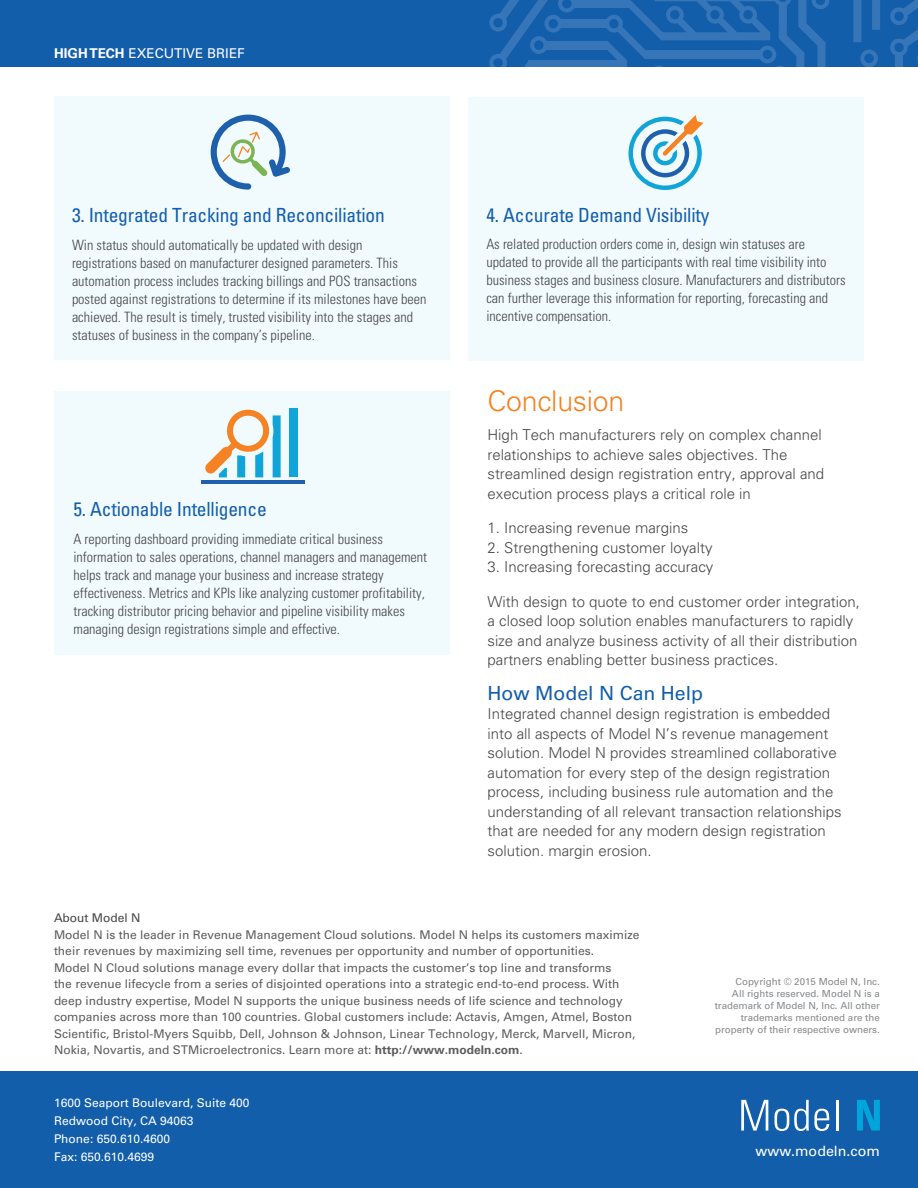
<style>
.page{position:relative;width:918px;height:1188px;background:#fff}
.page>*{position:absolute;margin:0;border:0;box-sizing:border-box;transform-origin:0 0}
.t1{font:300 28.5px "Univers LT Std";letter-spacing:-.01em;color:#f48220}
.t2{font:condensed 19.5px "Univers LT Std";letter-spacing:-.01em;color:#135eab}
.t3{font:19.5px "Univers LT Std";color:#135eab}
.t4{font:300 15px/19.5px "Univers LT Std";color:#454646}
.t5{font:300 condensed 14.25px/18px "Univers LT Std";color:#454646}
.t6{font:14.25px "Univers LT Std";color:#fff}
.t7{font:13.5px "Univers LT Std";color:#fff}
.t8{font:12px/16.5px "Univers LT Std";color:#5f5d5c}
.t9{font:12px/18px "Univers LT Std";color:#fff}
.t10{font:12px "Univers LT Std";color:#454646}
.t11{font:9.75px/12px "Univers LT Std";color:#86888b;text-align:right}
.s1{font-weight:700}
</style>
<div class="page">
<div style="left:0;top:0;width:918px;height:67px;background:#135eab"></div>
<div style="left:54px;top:97px;width:395px;height:263px;background:#f1fafd"></div>
<div style="left:54px;top:391px;width:395px;height:264px;background:#f1fafd"></div>
<svg style="left:211px;top:115px;width:79px;height:75px"></svg>
<div style="left:0;top:1071px;width:918px;height:117px;background:#135eab"></div>
<svg style="left:741px;top:1100px;width:27px;height:31px"></svg>
<svg style="left:775px;top:1100px;width:54px;height:31px"></svg>
<hr style="left:836px;top:1100px;width:2px;height:31px;background:#fff">
<svg style="left:857px;top:1100px;width:23px;height:31px"></svg>
<hr style="left:201px;top:480px;width:104px;height:4px;background:#1e60ac">
<div style="left:289px;top:409px;width:8px;height:68px;background:#11a4d9"></div>
<svg style="left:205px;top:409px;width:76px;height:68px"></svg>
<div style="left:468px;top:97px;width:396px;height:264px;background:#f1fafd"></div>
<svg style="left:628px;top:115px;width:76px;height:75px"></svg>
<svg style="left:860px;top:50px;width:18px;height:16px"></svg>
<div style="left:559px;top:20px;width:50px;height:8px;background:#3675b7"></div>
<svg style="left:576px;top:60px;width:27px;height:7px"></svg>
<div style="left:544px;top:41px;width:64px;height:8px;background:#3675b7"></div>
<div style="left:573px;top:0;width:57px;height:8px;background:#3675b7"></div>
<div style="left:853px;top:0;width:9px;height:42px;background:#3675b7"></div>
<div style="left:872px;top:0;width:8px;height:30px;background:#3675b7"></div>
<svg style="left:603px;top:0;width:227px;height:67px"></svg>
<hr style="left:656px;top:0;width:120px;height:1px;background:#fff">
<div style="left:661px;top:32px;width:109px;height:8px;background:#3675b7"></div>
<div style="left:865px;top:66px;width:8px;height:9px;background:#fff"></div>
<svg style="left:890px;top:0;width:28px;height:67px"></svg>
<svg style="left:489px;top:0;width:87px;height:67px"></svg>
<p class="t7" style="left:54px;top:45px;width:192px"><span class="s1">HIGH TECH</span> EXECUTIVE BRIEF</p>
<h2 class="t2" style="left:72px;top:202px;width:314px">3. Integrated Tracking and Reconciliation</h2>
<p class="t5" style="left:72px;top:236px;width:356px">Win status should automatically be updated with design registrations based on manufacturer designed parameters. This automation process includes tracking billings and POS transactions posted against registrations to determine if its milestones have been achieved. The result is timely, trusted visibility into the stages and statuses of business in the company’s pipeline.</p>
<h2 class="t2" style="left:74px;top:496px;width:195px">5. Actionable Intelligence</h2>
<p class="t5" style="left:74px;top:530px;width:355px">A reporting dashboard providing immediate critical business information to sales operations, channel managers and management helps track and manage your business and increase strategy effectiveness. Metrics and KPIs like analyzing customer profitability, tracking distributor pricing behavior and pipeline visibility makes managing design registrations simple and effective.</p>
<h2 class="t2" style="left:486px;top:203px;width:225px">4. Accurate Demand Visibility</h2>
<p class="t5" style="left:486px;top:235px;width:361px">As related production orders come in, design win statuses are updated to provide all the participants with real time visibility into business stages and business closure. Manufacturers and distributors can further leverage this information for reporting, forecasting and incentive compensation.</p>
<h1 class="t1" style="left:488px;top:384px;width:138px">Conclusion</h1>
<p class="t4" style="left:488px;top:425px;width:338px">High Tech manufacturers rely on complex channel relationships to achieve sales objectives. The streamlined design registration entry, approval and execution process plays a critical role in</p>
<p class="t4" style="left:488px;top:518px;width:202px">1. Increasing revenue margins</p>
<p class="t4" style="left:488px;top:538px;width:227px">2. Strengthening customer loyalty</p>
<p class="t4" style="left:488px;top:557px;width:227px">3. Increasing forecasting accuracy</p>
<p class="t4" style="left:488px;top:592px;width:374px">With design to quote to end customer order integration, a closed loop solution enables manufacturers to rapidly size and analyze business activity of all their distribution partners enabling better business practices.</p>
<h2 class="t3" style="left:488px;top:681px;width:217px">How Model N Can Help</h2>
<p class="t4" style="left:488px;top:704px;width:356px">Integrated channel design registration is embedded into all aspects of Model N’s revenue management solution. Model N provides streamlined collaborative automation for every step of the design registration process, including business rule automation and the understanding of all relevant transaction relationships that are needed for any modern design registration solution. margin erosion.</p>
<p class="t10" style="left:54px;top:911px;width:88px">About Model N</p>
<p class="t8" style="left:54px;top:926px;width:587px">Model N is the leader in Revenue Management Cloud solutions. Model N helps its customers maximize their revenues by maximizing sell time, revenues per opportunity and number of opportunities.<br>Model N Cloud solutions manage every dollar that impacts the customer’s top line and transforms<br>the revenue lifecycle from a series of disjointed operations into a strategic end-to-end process. With deep industry expertise, Model N supports the unique business needs of life science and technology companies across more than 100 countries. Global customers include: Actavis, Amgen, Atmel, Boston Scientific, Bristol-Myers Squibb, Dell, Johnson &amp; Johnson, Linear Technology, Merck, Marvell, Micron, Nokia, Novartis, and STMicroelectronics. Learn more at: <span class="s1">http://www.modeln.com</span>.</p>
<p class="t9" style="left:54px;top:1094px;width:197px">1600 Seaport Boulevard, Suite 400<br>Redwood City, CA 94063<br>Phone: 650.610.4600<br>Fax: 650.610.4699</p>
<p class="t11" style="left:715px;top:976px;width:167px">Copyright © 2015 Model N, Inc.<br>All rights reserved. Model N is a trademark of Model N, Inc. All other trademarks mentioned are the property of their respective owners.</p>
<p class="t6" style="left:756px;top:1143px;width:126px">www.modeln.com</p>
</div>
